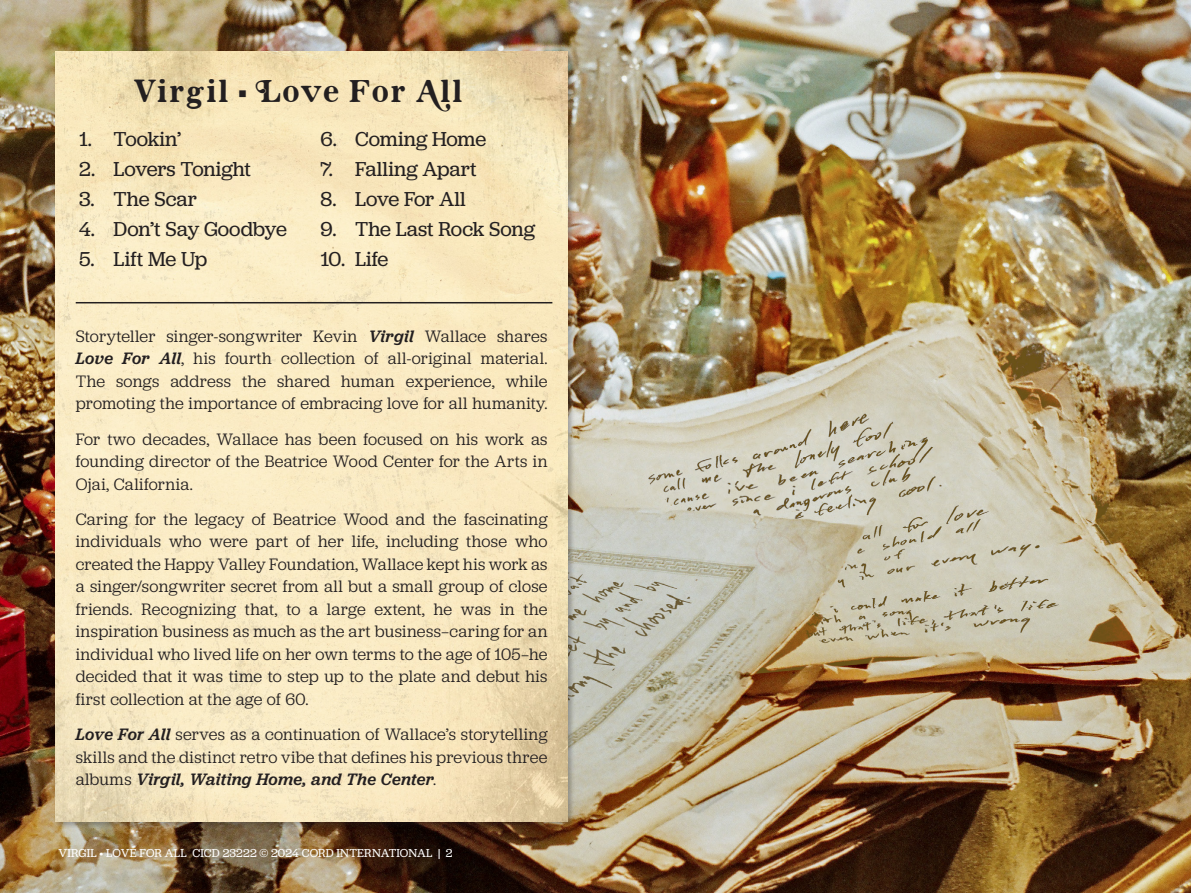
<style>
.page{position:relative;width:1191px;height:893px;background:#fff}
.page>*{position:absolute;margin:0;border:0;box-sizing:border-box;transform-origin:0 0}
.t1{font:31.5px "Vintage Stylist";letter-spacing:.1em;color:#231f20}
.t2{font:21px "Jubilat";letter-spacing:-.005em;color:#231f20}
.t3{font:17.25px/22.5px "Jubilat";letter-spacing:.015em;color:#231f20;text-align:justify}
.t4{font:12px "Jubilat";letter-spacing:.01em;color:#fff}
.s1{font-family:"Vintage Stylist Alternates"}
.s2{font-weight:500;font-style:italic}
</style>
<div class="page">
<img style="left:0;top:0;width:1190px;height:893px">
<div style="left:54px;top:50px;width:521px;height:779px;background:#231f20;opacity:.3"></div>
<img style="left:55px;top:52px;width:513px;height:769px">
<hr style="left:76px;top:302px;width:476px;height:1px;background:#231f20">
<p class="t1" style="left:135px;top:72px;width:328px">Virgil ▪ <span class="s1">L</span>ove For <span class="s1">A</span>ll</p>
<p class="t2" style="left:79px;top:125px;width:103px">1. Tookin’</p>
<p class="t2" style="left:79px;top:155px;width:173px">2. Lovers Tonight</p>
<p class="t2" style="left:79px;top:185px;width:119px">3. The Scar</p>
<p class="t2" style="left:79px;top:215px;width:209px">4. Don’t Say Goodbye</p>
<p class="t2" style="left:79px;top:245px;width:130px">5. Lift Me Up</p>
<p class="t2" style="left:321px;top:125px;width:167px">6. Coming Home</p>
<p class="t2" style="left:321px;top:155px;width:157px">7. Falling Apart</p>
<p class="t2" style="left:321px;top:185px;width:147px">8. Love For All</p>
<p class="t2" style="left:321px;top:215px;width:216px">9. The Last Rock Song</p>
<p class="t2" style="left:321px;top:245px;width:69px">10. Life</p>
<p class="t3" style="left:76px;top:324px;width:473px">Storyteller singer-songwriter Kevin <span class="s2">Virgil</span> Wallace shares <span class="s2">Love For All</span>, his fourth collection of all-original material.<br>The songs address the shared human experience, while promoting the importance of embracing love for all humanity.</p>
<p class="t3" style="left:76px;top:427px;width:473px">For two decades, Wallace has been focused on his work as founding director of the Beatrice Wood Center for the Arts in Ojai, California.</p>
<p class="t3" style="left:76px;top:507px;width:473px">Caring for the legacy of Beatrice Wood and the fascinating individuals who were part of her life, including those who created the Happy Valley Foundation, Wallace kept his work as a singer/songwriter secret from all but a small group of close friends. Recognizing that, to a large extent, he was in the inspiration business as much as the art business—caring for an individual who lived life on her own terms to the age of 105—he decided that it was time to step up to the plate and debut his first collection at the age of 60.</p>
<p class="t3" style="left:76px;top:722px;width:473px"><span class="s2">Love For All</span> serves as a continuation of Wallace’s storytelling skills and the distinct retro vibe that defines his previous three albums <span class="s2">Virgil, Waiting Home, and The Center</span>.</p>
<p class="t4" style="left:58px;top:845px;width:395px">VIRGIL • LOVE FOR ALL CICD 23222 © 2024 CORD INTERNATIONAL | 2</p>
</div>
